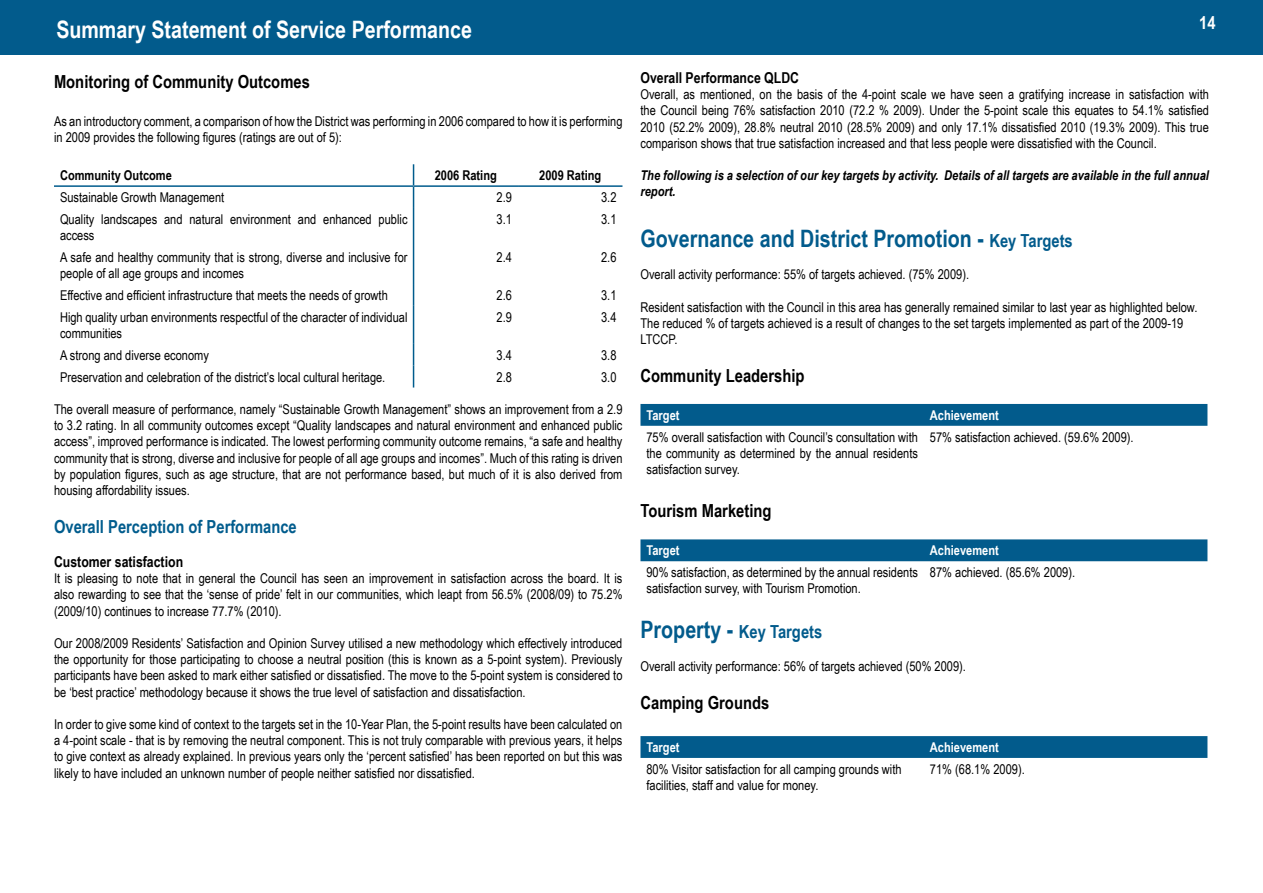
<style>
.page{position:relative;width:1263px;height:893px;background:#fff}
.page>*{position:absolute;margin:0;border:0;box-sizing:border-box;transform-origin:0 0}
.t1{font:700 24px "Arial Narrow";color:#025b8c}
.t2{font:700 24px "Arial Narrow";color:#fff}
.t3{font:700 18px "Arial Narrow";color:#000}
.t4{font:700 18px "Arial Narrow";color:#005c8d}
.t5{font:700 18px "Arial Narrow";color:#025b8c}
.t6{font:700 18px "Arial Narrow";color:#fff}
.t7{font:700 15px "Arial Narrow";color:#000}
.t8{font:13.5px/16.2px "Arial Narrow";color:#000}
.t9{font:italic 700 13.5px/16.2px "Arial Narrow";color:#000}
.t10{font:700 13.5px "Arial Narrow";color:#fff}
.t11{font:700 13.5px "Arial Narrow";color:#000}
.s1{font-size:18px}
.s2{font-size:24px}
</style>
<div class="page">
<div style="left:1px;top:0;width:1262px;height:54px;background:#025b8c"></div>
<svg style="left:413px;top:164px;width:1px;height:44px"></svg>
<hr style="left:413px;top:208px;width:1px;height:38px;background:#005c8d">
<hr style="left:413px;top:246px;width:1px;height:38px;background:#005c8d">
<svg style="left:413px;top:284px;width:1px;height:22px"></svg>
<hr style="left:413px;top:306px;width:1px;height:38px;background:#005c8d">
<svg style="left:413px;top:344px;width:1px;height:44px"></svg>
<hr style="left:54px;top:185px;width:360px;height:2px;background:#005c8d">
<hr style="left:414px;top:185px;width:104px;height:2px;background:#005c8d">
<hr style="left:518px;top:185px;width:104px;height:2px;background:#005c8d">
<div style="left:640px;top:404px;width:567px;height:22px;background:#025b8c"></div>
<div style="left:640px;top:539px;width:567px;height:22px;background:#025b8c"></div>
<svg style="left:640px;top:736px;width:567px;height:22px;background:#045c8d"></svg>
<h1 class="t2" style="left:56px;top:11px;width:417px">Summary Statement of Service Performance</h1>
<h2 class="t3" style="left:54px;top:68px;width:257px">Monitoring of Community Outcomes</h2>
<p class="t8" style="left:54px;top:113px;width:570px">As an introductory comment, a comparison of how the District was performing in 2006 compared to how it is performing in 2009 provides the following figures (ratings are out of 5):</p>
<p class="t11" style="left:60px;top:165px;width:113px">Community Outcome</p>
<p class="t11" style="left:435px;top:165px;width:64px">2006 Rating</p>
<p class="t11" style="left:539px;top:165px;width:64px">2009 Rating</p>
<p class="t8" style="left:60px;top:189px;width:166px">Sustainable Growth Management</p>
<p class="t8" style="left:497px;top:189px;width:17px">2.9</p>
<p class="t8" style="left:601px;top:189px;width:17px">3.2</p>
<p class="t8" style="left:60px;top:210px;width:349px">Quality landscapes and natural environment and enhanced public access</p>
<p class="t8" style="left:497px;top:210px;width:17px">3.1</p>
<p class="t8" style="left:601px;top:210px;width:17px">3.1</p>
<p class="t8" style="left:60px;top:248px;width:349px">A safe and healthy community that is strong, diverse and inclusive for people of all age groups and incomes</p>
<p class="t8" style="left:497px;top:248px;width:17px">2.4</p>
<p class="t8" style="left:601px;top:248px;width:17px">2.6</p>
<p class="t8" style="left:60px;top:286px;width:329px">Effective and efficient infrastructure that meets the needs of growth</p>
<p class="t8" style="left:497px;top:286px;width:17px">2.6</p>
<p class="t8" style="left:601px;top:286px;width:17px">3.1</p>
<p class="t8" style="left:60px;top:308px;width:349px">High quality urban environments respectful of the character of individual communities</p>
<p class="t8" style="left:497px;top:308px;width:17px">2.9</p>
<p class="t8" style="left:601px;top:308px;width:17px">3.4</p>
<p class="t8" style="left:60px;top:346px;width:150px">A strong and diverse economy</p>
<p class="t8" style="left:497px;top:346px;width:17px">3.4</p>
<p class="t8" style="left:601px;top:346px;width:17px">3.8</p>
<p class="t8" style="left:60px;top:368px;width:327px">Preservation and celebration of the district’s local cultural heritage.</p>
<p class="t8" style="left:497px;top:368px;width:17px">2.8</p>
<p class="t8" style="left:601px;top:368px;width:17px">3.0</p>
<p class="t8" style="left:54px;top:401px;width:570px;text-align:justify">The overall measure of performance, namely “Sustainable Growth Management” shows an improvement from a 2.9 to 3.2 rating. In all community outcomes except “Quality landscapes and natural environment and enhanced public access”, improved performance is indicated. The lowest performing community outcome remains, “a safe and healthy community that is strong, diverse and inclusive for people of all age groups and incomes”. Much of this rating is driven by population figures, such as age structure, that are not performance based, but much of it is also derived from housing affordability issues.</p>
<h2 class="t4" style="left:54px;top:513px;width:244px">Overall Perception of Performance</h2>
<p class="t7" style="left:54px;top:550px;width:131px">Customer satisfaction</p>
<p class="t8" style="left:54px;top:570px;width:570px;text-align:justify">It is pleasing to note that in general the Council has seen an improvement in satisfaction across the board. It is also rewarding to see that the ‘sense of pride’ felt in our communities, which leapt from 56.5% (2008/09) to 75.2% (2009/10) continues to increase 77.7% (2010).</p>
<p class="t8" style="left:54px;top:635px;width:570px;text-align:justify">Our 2008/2009 Residents’ Satisfaction and Opinion Survey utilised a new methodology which effectively introduced the opportunity for those participating to choose a neutral position (this is known as a 5-point system). Previously participants have been asked to mark either satisfied or dissatisfied. The move to the 5-point system is considered to be ‘best practice’ methodology because it shows the true level of satisfaction and dissatisfaction.</p>
<p class="t8" style="left:54px;top:716px;width:570px;text-align:justify">In order to give some kind of context to the targets set in the 10-Year Plan, the 5-point results have been calculated on a 4-point scale - that is by removing the neutral component. This is not truly comparable with previous years, it helps to give context as already explained. In previous years only the ‘percent satisfied’ has been reported on but this was likely to have included an unknown number of people neither satisfied nor dissatisfied.</p>
<h2 class="t6" style="left:1199px;top:10px;width:18px">14</h2>
<p class="t7" style="left:640px;top:66px;width:160px">Overall Performance QLDC</p>
<p class="t8" style="left:640px;top:86px;width:570px;text-align:justify">Overall, as mentioned, on the basis of the 4-point scale we have seen a gratifying increase in satisfaction with the Council being 76% satisfaction 2010 (72.2 % 2009). Under the 5-point scale this equates to 54.1% satisfied 2010 (52.2% 2009), 28.8% neutral 2010 (28.5% 2009) and only 17.1% dissatisfied 2010 (19.3% 2009). This true comparison shows that true satisfaction increased and that less people were dissatisfied with the Council.</p>
<p class="t9" style="left:640px;top:167px;width:570px">The following is a selection of our key targets by activity. Details of all targets are available in the full annual report.</p>
<h1 class="t1" style="left:640px;top:220px;width:434px">Governance and District Promotion - <span class="s1">Key Targets</span></h1>
<p class="t8" style="left:640px;top:266px;width:330px">Overall activity performance: 55% of targets achieved. (75% 2009).</p>
<p class="t8" style="left:640px;top:298px;width:558px">Resident satisfaction with the Council in this area has generally remained similar to last year as highlighted below.<br>The reduced % of targets achieved is a result of changes to the set targets implemented as part of the 2009-19<br>LTCCP.</p>
<h2 class="t3" style="left:640px;top:362px;width:166px">Community Leadership</h2>
<p class="t10" style="left:646px;top:405px;width:35px">Target</p>
<p class="t10" style="left:930px;top:405px;width:70px">Achievement</p>
<p class="t8" style="left:646px;top:428px;width:273px;text-align:justify">75% overall satisfaction with Council’s consultation with the community as determined by the annual residents satisfaction survey.</p>
<p class="t8" style="left:930px;top:428px;width:205px">57% satisfaction achieved. (59.6% 2009).</p>
<h2 class="t3" style="left:640px;top:497px;width:132px">Tourism Marketing</h2>
<p class="t10" style="left:646px;top:540px;width:35px">Target</p>
<p class="t10" style="left:930px;top:540px;width:70px">Achievement</p>
<p class="t8" style="left:646px;top:564px;width:273px">90% satisfaction, as determined by the annual residents satisfaction survey, with Tourism Promotion.</p>
<p class="t8" style="left:930px;top:564px;width:147px">87% achieved. (85.6% 2009).</p>
<h2 class="t5" style="left:640px;top:618px;width:183px"><span class="s2">Property -</span> Key Targets</h2>
<p class="t8" style="left:640px;top:657px;width:327px">Overall activity performance: 56% of targets achieved (50% 2009).</p>
<h2 class="t3" style="left:640px;top:688px;width:130px">Camping Grounds</h2>
<p class="t10" style="left:646px;top:737px;width:35px">Target</p>
<p class="t10" style="left:930px;top:737px;width:70px">Achievement</p>
<p class="t8" style="left:646px;top:760px;width:257px">80% Visitor satisfaction for all camping grounds with facilities, staff and value for money.</p>
<p class="t8" style="left:930px;top:760px;width:96px">71% (68.1% 2009).</p>
</div>
